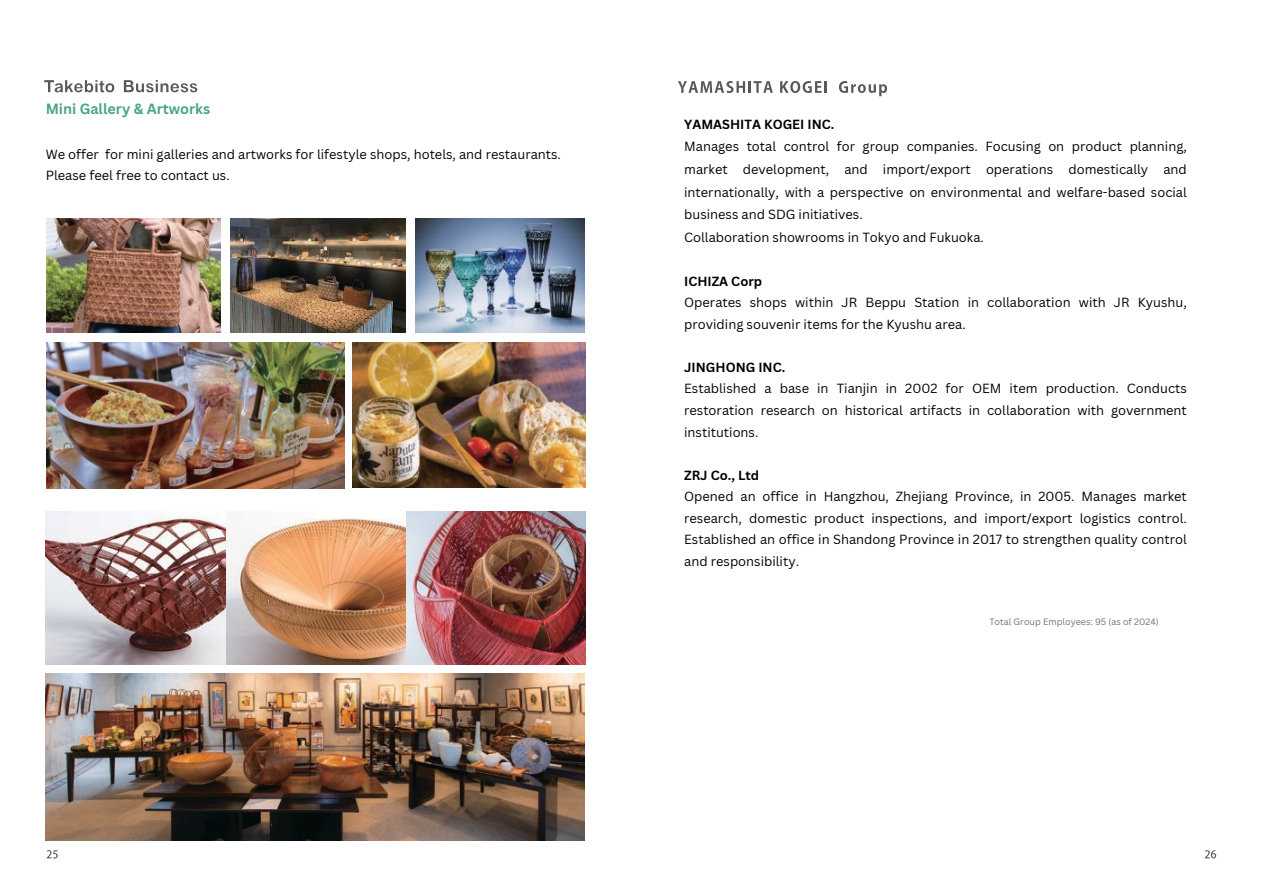
<style>
.page{position:relative;width:1263px;height:894px;background:#fff}
.page>*{position:absolute;margin:0;border:0;box-sizing:border-box;transform-origin:0 0}
.t1{font:700 14.4px "Canva Sans";color:#4ba48a}
.t2{font:12.9px/21.5px "Canva Sans";color:#000}
.t3{font:9px "Canva Sans";color:#737373}
.s1{font-weight:700}
</style>
<div class="page">
<svg style="left:47px;top:850px;width:11px;height:8px"></svg>
<svg style="left:678px;top:81px;width:95px;height:12px"></svg>
<svg style="left:780px;top:81px;width:47px;height:12px"></svg>
<svg style="left:839px;top:81px;width:48px;height:15px"></svg>
<svg style="left:1205px;top:850px;width:11px;height:8px"></svg>
<svg style="left:44px;top:80px;width:70px;height:12px"></svg>
<svg style="left:124px;top:80px;width:73px;height:12px"></svg>
<img style="left:231px;top:219px;width:174px;height:113px">
<img style="left:46px;top:219px;width:174px;height:113px">
<img style="left:46px;top:342px;width:298px;height:147px">
<img style="left:352px;top:342px;width:233px;height:145px">
<img style="left:46px;top:673px;width:539px;height:167px">
<img style="left:46px;top:511px;width:539px;height:153px">
<img style="left:416px;top:219px;width:168px;height:113px">
<p class="t1" style="left:46px;top:98px;width:166px">Mini Gallery &amp; Artworks</p>
<p class="t2" style="left:46px;top:143px;width:517px">We offer for mini galleries and artworks for lifestyle shops, hotels, and restaurants.<br>Please feel free to contact us.</p>
<h2 class="t2" style="left:684px;top:112px;width:504px;line-height:22.6px"><span class="s1">YAMASHITA KOGEI INC.<br></span>Manages total control for group companies. Focusing on product planning, market development, and import/export operations domestically and internationally, with a perspective on environmental and welfare-based social business and SDG initiatives.<br>Collaboration showrooms in Tokyo and Fukuoka.</h2>
<h2 class="t2" style="left:684px;top:270px;width:504px"><span class="s1">ICHIZA Corp<br></span>Operates shops within JR Beppu Station in collaboration with JR Kyushu, providing souvenir items for the Kyushu area.</h2>
<h2 class="t2" style="left:684px;top:356px;width:504px"><span class="s1">JINGHONG INC.<br></span>Established a base in Tianjin in 2002 for OEM item production. Conducts restoration research on historical artifacts in collaboration with government institutions.</h2>
<h2 class="t2" style="left:684px;top:463px;width:504px"><span class="s1">ZRJ Co., Ltd<br></span>Opened an office in Hangzhou, Zhejiang Province, in 2005. Manages market research, domestic product inspections, and import/export logistics control.<br>Established an office in Shandong Province in 2017 to strengthen quality control and responsibility.</h2>
<p class="t3" style="left:989px;top:615px;width:171px">Total Group Employees: 95 (as of 2024)</p>
</div>
